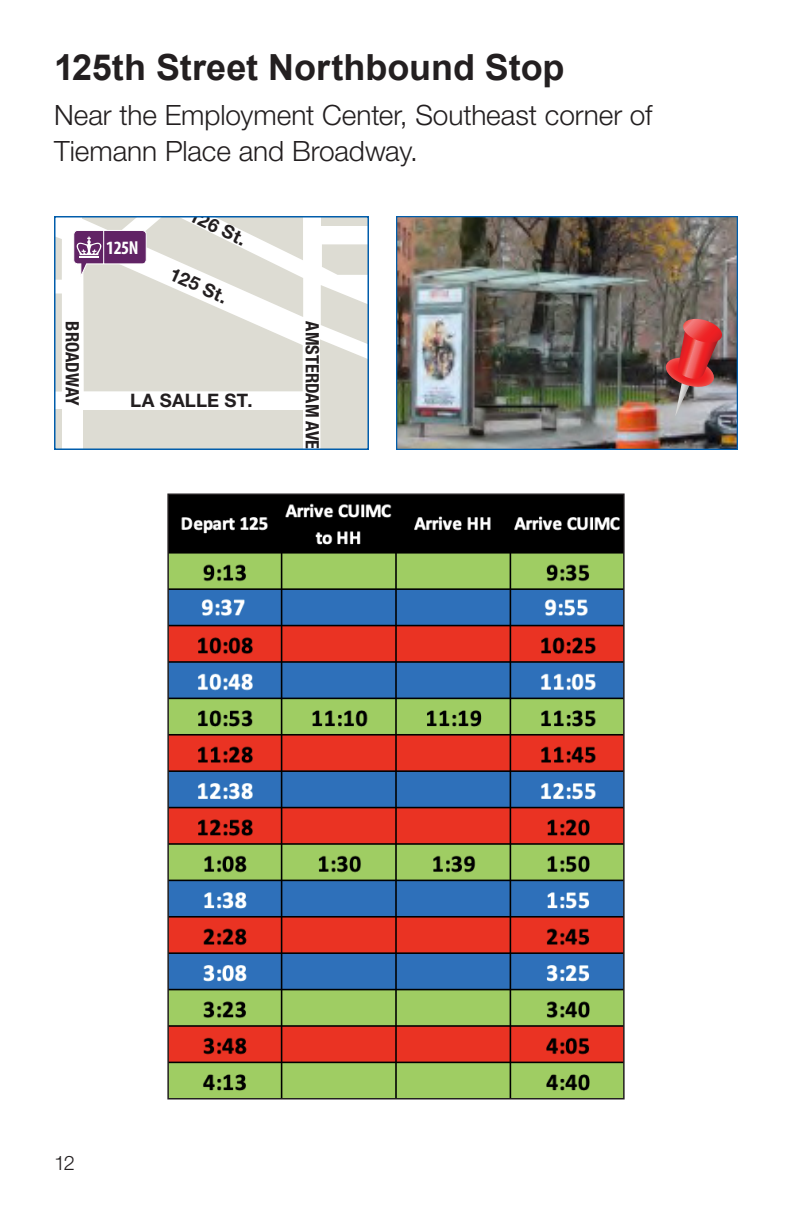
<style>
.page{position:relative;width:792px;height:1224px;background:#fff}
.page>*{position:absolute;margin:0;border:0;box-sizing:border-box;transform-origin:0 0}
.t1{font:700 36px "Arial";color:#231f20}
.t2{font:300 28px/36px "Helvetica Neue";color:#231f20}
.t3{font:300 20px "Helvetica Neue";color:#231f20}
.t4{font:700 condensed 18.8px "Myriad Pro";color:#fff}
.t5{font:700 18.6px "Helvetica Neue";letter-spacing:.005em;color:#231f20}
.t6{font:700 condensed 18.4px "Helvetica Neue";color:#231f20}
</style>
<div class="page">
<svg style="left:57px;top:219px;width:309px;height:228px"></svg>
<svg style="left:73px;top:219px;width:237px;height:172px"></svg>
<div style="left:54px;top:216px;width:315px;height:234px;border:2px solid #015dab"></div>
<img style="left:398px;top:218px;width:338px;height:230px">
<div style="left:396px;top:216px;width:342px;height:234px;border:1px solid #015dab"></div>
<img style="left:675px;top:389px;width:31px;height:27px">
<svg style="left:664px;top:319px;width:58px;height:70px;background:#b24948"></svg>
<svg style="left:167px;top:493px;width:458px;height:607px;background:#7c685c"></svg>
<p class="t1" style="left:54px;top:44px;width:512px">125th Street Northbound Stop</p>
<p class="t2" style="left:54px;top:97px;width:600px">Near the Employment Center, Southeast corner of<br>Tiemann Place and Broadway.</p>
<p class="t6" style="left:88px;top:321px;width:86px;rotate:90deg">BROADWAY</p>
<p class="t4" style="left:106px;top:238px;width:34px">125N</p>
<p class="t5" style="left:196px;top:203px;width:62px;rotate:26deg">126 St.</p>
<p class="t5" style="left:176px;top:263px;width:62px;rotate:24deg">125 St.</p>
<p class="t5" style="left:130px;top:389px;width:124px">LA SALLE ST.</p>
<p class="t6" style="left:328px;top:321px;width:134px;rotate:90deg">AMSTERDAM AVE.</p>
<p class="t3" style="left:54px;top:1151px;width:22px">12</p>
</div>
